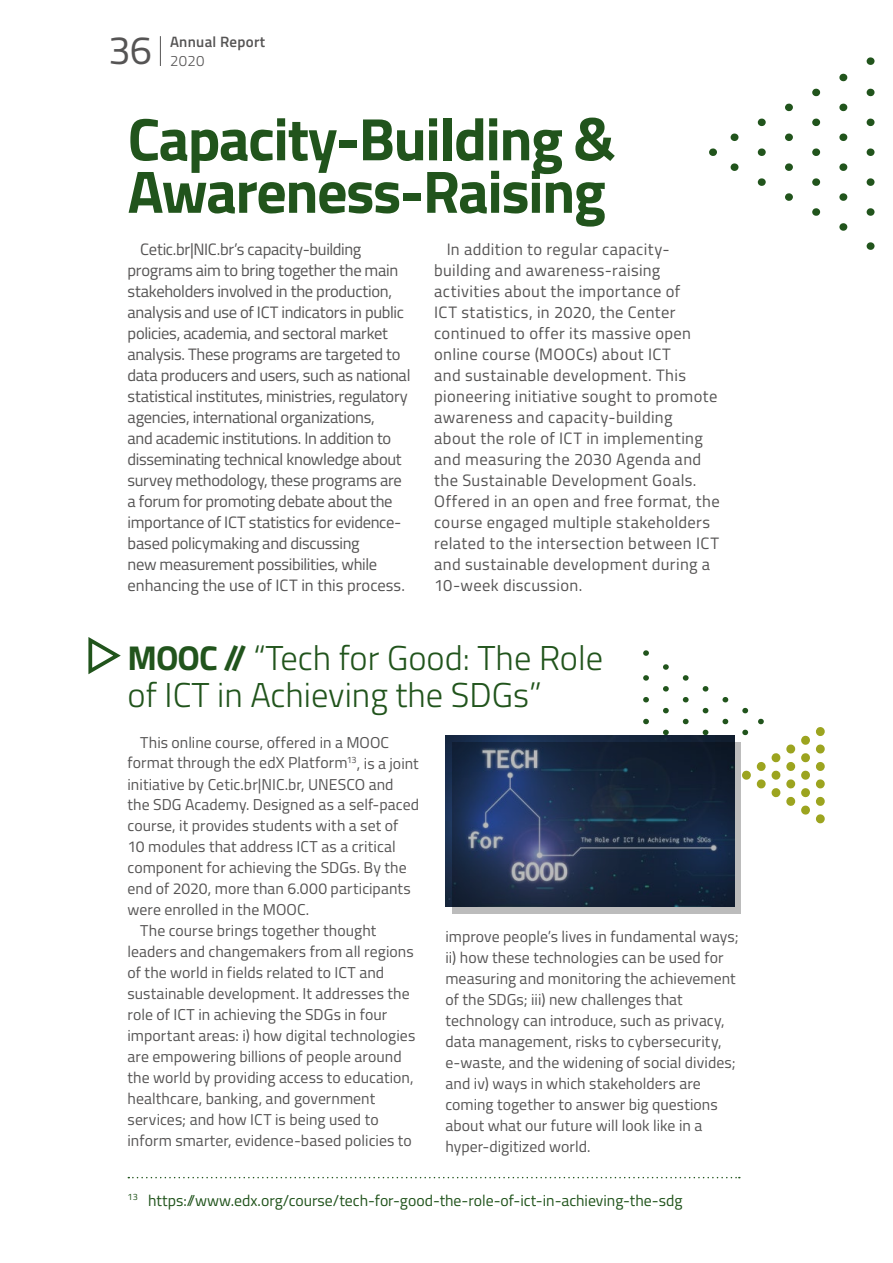
<style>
.page{position:relative;width:893px;height:1263px;background:#fff}
.page>*{position:absolute;margin:0;border:0;box-sizing:border-box;transform-origin:0 0}
.t1{font:700 60px/52.5px "Titillium";letter-spacing:-.025em;color:#21541c}
.t2{font:39.75px "Titillium";color:#555454}
.t3{font:300 34.5px/37.5px "Titillium";color:#21541c}
.t4{font:16.5px/21px "Titillium";letter-spacing:-.02em;color:#555454}
.t5{font:16.5px/21px "Titillium";letter-spacing:.02em;color:#555454}
.t6{font:15.75px/21px "Titillium";letter-spacing:.005em;color:#555454}
.t7{font:15.75px "Titillium";color:#21541c}
.t8{font:600 15px "Titillium";letter-spacing:.02em;color:#555454}
.t9{font:300 15px "Titillium";color:#555454}
.s1{font-weight:700}
</style>
<div class="page">
<hr style="left:160px;top:36px;width:1px;height:30px;background:#555454">
<svg style="left:742px;top:729px;width:6px;height:6px"></svg>
<svg style="left:663px;top:729px;width:6px;height:6px"></svg>
<svg style="left:703px;top:729px;width:5px;height:6px"></svg>
<svg style="left:643px;top:675px;width:6px;height:6px"></svg>
<svg style="left:643px;top:650px;width:6px;height:6px"></svg>
<svg style="left:683px;top:675px;width:6px;height:6px"></svg>
<svg style="left:703px;top:686px;width:5px;height:6px"></svg>
<svg style="left:663px;top:686px;width:6px;height:6px"></svg>
<svg style="left:663px;top:664px;width:6px;height:6px"></svg>
<svg style="left:722px;top:718px;width:6px;height:6px"></svg>
<svg style="left:758px;top:718px;width:6px;height:6px"></svg>
<svg style="left:643px;top:718px;width:6px;height:7px"></svg>
<svg style="left:683px;top:719px;width:6px;height:5px"></svg>
<svg style="left:722px;top:697px;width:6px;height:6px"></svg>
<svg style="left:643px;top:697px;width:6px;height:5px"></svg>
<svg style="left:683px;top:697px;width:6px;height:6px"></svg>
<svg style="left:703px;top:707px;width:5px;height:6px"></svg>
<svg style="left:742px;top:708px;width:6px;height:6px"></svg>
<svg style="left:663px;top:708px;width:6px;height:5px"></svg>
<svg style="left:839px;top:73px;width:8px;height:9px"></svg>
<svg style="left:812px;top:88px;width:8px;height:9px"></svg>
<svg style="left:867px;top:88px;width:7px;height:9px"></svg>
<svg style="left:867px;top:57px;width:7px;height:8px"></svg>
<svg style="left:867px;top:118px;width:7px;height:8px"></svg>
<svg style="left:758px;top:118px;width:8px;height:8px"></svg>
<svg style="left:812px;top:118px;width:8px;height:8px"></svg>
<svg style="left:731px;top:133px;width:7px;height:8px"></svg>
<svg style="left:839px;top:133px;width:8px;height:8px"></svg>
<svg style="left:785px;top:133px;width:8px;height:8px"></svg>
<svg style="left:839px;top:103px;width:8px;height:8px"></svg>
<svg style="left:785px;top:103px;width:8px;height:9px"></svg>
<svg style="left:867px;top:208px;width:7px;height:8px"></svg>
<svg style="left:867px;top:242px;width:7px;height:8px"></svg>
<svg style="left:812px;top:208px;width:8px;height:8px"></svg>
<svg style="left:785px;top:193px;width:8px;height:8px"></svg>
<svg style="left:839px;top:193px;width:8px;height:8px"></svg>
<svg style="left:839px;top:223px;width:8px;height:8px"></svg>
<svg style="left:758px;top:148px;width:8px;height:8px"></svg>
<svg style="left:709px;top:148px;width:8px;height:8px"></svg>
<svg style="left:867px;top:148px;width:7px;height:8px"></svg>
<svg style="left:812px;top:148px;width:8px;height:8px"></svg>
<svg style="left:758px;top:178px;width:8px;height:8px"></svg>
<svg style="left:867px;top:178px;width:7px;height:8px"></svg>
<svg style="left:812px;top:178px;width:8px;height:8px"></svg>
<svg style="left:785px;top:163px;width:8px;height:8px"></svg>
<svg style="left:731px;top:163px;width:7px;height:8px"></svg>
<svg style="left:839px;top:163px;width:8px;height:8px"></svg>
<svg style="left:801px;top:805px;width:9px;height:10px"></svg>
<svg style="left:816px;top:814px;width:9px;height:9px"></svg>
<svg style="left:772px;top:788px;width:8px;height:9px"></svg>
<svg style="left:786px;top:797px;width:9px;height:9px"></svg>
<svg style="left:816px;top:727px;width:9px;height:9px"></svg>
<svg style="left:757px;top:762px;width:9px;height:9px"></svg>
<svg style="left:742px;top:770px;width:9px;height:10px"></svg>
<svg style="left:757px;top:779px;width:9px;height:9px"></svg>
<svg style="left:801px;top:735px;width:9px;height:10px"></svg>
<svg style="left:772px;top:753px;width:8px;height:9px"></svg>
<svg style="left:786px;top:744px;width:9px;height:10px"></svg>
<svg style="left:816px;top:779px;width:9px;height:9px"></svg>
<svg style="left:816px;top:762px;width:9px;height:9px"></svg>
<svg style="left:816px;top:797px;width:9px;height:9px"></svg>
<svg style="left:772px;top:770px;width:8px;height:10px"></svg>
<svg style="left:801px;top:753px;width:9px;height:9px"></svg>
<svg style="left:816px;top:744px;width:9px;height:10px"></svg>
<svg style="left:801px;top:788px;width:9px;height:10px"></svg>
<svg style="left:801px;top:770px;width:9px;height:10px"></svg>
<svg style="left:786px;top:779px;width:9px;height:9px"></svg>
<svg style="left:786px;top:762px;width:9px;height:9px"></svg>
<img style="left:445px;top:735px;width:289px;height:171px">
<svg style="left:453px;top:742px;width:288px;height:171px;background:#263550"></svg>
<svg style="left:88px;top:637px;width:33px;height:38px"></svg>
<svg style="left:128px;top:1177px;width:612px;height:1px"></svg>
<h2 class="t2" style="left:108px;top:21px;width:45px">36</h2>
<p class="t8" style="left:170px;top:30px;width:97px">Annual Report</p>
<p class="t9" style="left:170px;top:50px;width:36px">2020</p>
<h1 class="t1" style="left:128px;top:110px;width:489px">Capacity-Building &amp;<br>Awareness-Raising</h1>
<p class="t4" style="left:128px;top:238px;width:284px;text-indent:13px">Cetic.br|NIC.br’s capacity-building programs aim to bring together the main stakeholders involved in the production, analysis and use of ICT indicators in public policies, academia, and sectoral market analysis. These programs are targeted to data producers and users, such as national statistical institutes, ministries, regulatory agencies, international organizations,<br>and academic institutions. In addition to disseminating technical knowledge about survey methodology, these programs are a forum for promoting debate about the importance of ICT statistics for evidence&shy;based policymaking and discussing<br>new measurement possibilities, while enhancing the use of ICT in this process.</p>
<p class="t5" style="left:434px;top:238px;width:287px;text-indent:13px">In addition to regular capacity&shy;building and awareness-raising activities about the importance of<br>ICT statistics, in 2020, the Center continued to offer its massive open online course (MOOCs) about ICT<br>and sustainable development. This pioneering initiative sought to promote awareness and capacity-building<br>about the role of ICT in implementing and measuring the 2030 Agenda and the Sustainable Development Goals.<br>Offered in an open and free format, the course engaged multiple stakeholders related to the intersection between ICT and sustainable development during a 10-week discussion.</p>
<h3 class="t3" style="left:128px;top:637px;width:477px"><span class="s1">MOOC //</span> “Tech for Good: The Role of ICT in Achieving the SDGs”</h3>
<p class="t6" style="left:140px;top:731px;width:250px">This online course, offered in a MOOC</p>
<p class="t6" style="left:128px;top:752px;width:293px">format through the edX Platform<sup>13</sup>, is a joint</p>
<p class="t6" style="left:128px;top:773px;width:268px">initiative by Cetic.br|NIC.br, UNESCO and</p>
<p class="t6" style="left:128px;top:794px;width:293px">the SDG Academy. Designed as a self-paced</p>
<p class="t6" style="left:128px;top:815px;width:272px">course, it provides students with a set of</p>
<p class="t6" style="left:128px;top:836px;width:270px">10 modules that address ICT as a critical</p>
<p class="t6" style="left:128px;top:857px;width:281px">component for achieving the SDGs. By the</p>
<p class="t6" style="left:128px;top:878px;width:285px">end of 2020, more than 6.000 participants</p>
<p class="t6" style="left:128px;top:899px;width:183px">were enrolled in the MOOC.</p>
<p class="t6" style="left:140px;top:920px;width:238px">The course brings together thought</p>
<p class="t6" style="left:128px;top:941px;width:288px">leaders and changemakers from all regions</p>
<p class="t6" style="left:128px;top:962px;width:258px">of the world in fields related to ICT and</p>
<p class="t6" style="left:128px;top:983px;width:284px">sustainable development. It addresses the</p>
<p class="t6" style="left:128px;top:1004px;width:261px">role of ICT in achieving the SDGs in four</p>
<p class="t6" style="left:128px;top:1025px;width:289px">important areas: i) how digital technologies</p>
<p class="t6" style="left:128px;top:1046px;width:276px">are empowering billions of people around</p>
<p class="t6" style="left:128px;top:1067px;width:288px">the world by providing access to education,</p>
<p class="t6" style="left:128px;top:1088px;width:249px">healthcare, banking, and government</p>
<p class="t6" style="left:128px;top:1109px;width:253px">services; and how ICT is being used to</p>
<p class="t6" style="left:128px;top:1130px;width:286px">inform smarter, evidence-based policies to</p>
<p class="t6" style="left:445px;top:926px;width:295px">improve people’s lives in fundamental ways; ii) how these technologies can be used for measuring and monitoring the achievement of the SDGs; iii) new challenges that technology can introduce, such as privacy, data management, risks to cybersecurity, e-waste, and the widening of social divides; and iv) ways in which stakeholders are coming together to answer big questions about what our future will look like in a hyper-digitized world.</p>
<p class="t7" style="left:128px;top:1189px;width:556px"><sup>13</sup> https://www.edx.org/course/tech-for-good-the-role-of-ict-in-achieving-the-sdg</p>
</div>
